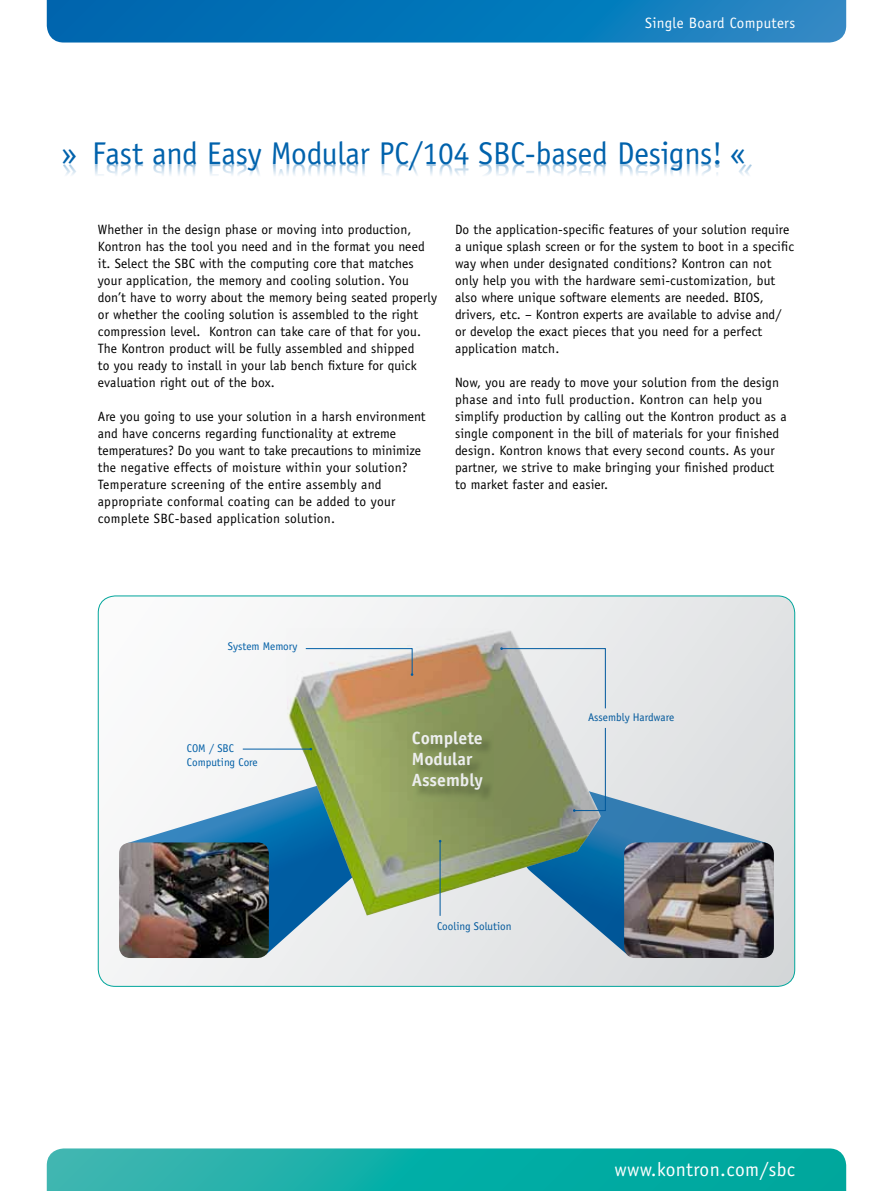
<style>
.page{position:relative;width:893px;height:1191px;background:#fff}
.page>*{position:absolute;margin:0;border:0;box-sizing:border-box;transform-origin:0 0}
.t1{font:31.5px "Officina Sans";letter-spacing:-.005em;color:#0062ac}
.t2{font:19.5px "Officina Sans";letter-spacing:.02em;color:#fff}
.t3{font:700 17.7px/21.3px "Officina Sans";color:#fff}
.t4{font:15px "Officina Sans";letter-spacing:.02em;color:#fff}
.t5{font:13.5px/17px "Officina Sans";letter-spacing:.01em;color:#000}
.t6{font:11.25px/13.5px "Officina Sans";color:#0062ac}
</style>
<div class="page">
<svg style="left:98px;top:596px;width:697px;height:390px"></svg>
<svg style="left:47px;top:1148px;width:799px;height:43px;background:#15afa7"></svg>
<svg style="left:47px;top:0;width:799px;height:43px;background:#0d78ba"></svg>
<svg style="left:119px;top:628px;width:655px;height:359px;fill:#e7e9ea"></svg>
<svg style="left:497px;top:779px;width:271px;height:177px;background:#99b8ce"></svg>
<img style="left:624px;top:842px;width:150px;height:116px">
<svg style="left:127px;top:783px;width:240px;height:171px"></svg>
<img style="left:119px;top:842px;width:150px;height:116px">
<img style="left:287px;top:628px;width:314px;height:287px">
<img style="left:413px;top:732px;width:80px;height:69px">
<svg style="left:305px;top:648px;width:108px;height:28px"></svg>
<hr style="left:243px;top:749px;width:68px;height:1px;background:#0062ac">
<svg style="left:500px;top:647px;width:106px;height:62px;background:#ccd1cd"></svg>
<svg style="left:573px;top:727px;width:33px;height:85px;background:#c3cdd4"></svg>
<hr style="left:440px;top:841px;width:1px;height:74px;background:#0062ac">
<p class="t4" style="left:645px;top:14px;width:151px">Single Board Computers</p>
<h1 class="t1" style="left:62px;top:134px;width:17px">»</h1>
<h1 class="t1" style="left:92px;top:134px;width:655px">Fast and Easy Modular PC/104 SBC-based Designs! «</h1>
<p class="t5" style="left:98px;top:221px;width:341px">Whether in the design phase or moving into production, Kontron has the tool you need and in the format you need it. Select the SBC with the computing core that matches your application, the memory and cooling solution. You don’t have to worry about the memory being seated properly or whether the cooling solution is assembled to the right compression level. Kontron can take care of that for you.<br>The Kontron product will be fully assembled and shipped<br>to you ready to install in your lab bench fixture for quick evaluation right out of the box.</p>
<p class="t5" style="left:98px;top:408px;width:329px">Are you going to use your solution in a harsh environment and have concerns regarding functionality at extreme temperatures? Do you want to take precautions to minimize the negative effects of moisture within your solution?<br>Temperature screening of the entire assembly and appropriate conformal coating can be added to your complete SBC-based application solution.</p>
<p class="t5" style="left:455px;top:221px;width:341px">Do the application-specific features of your solution require a unique splash screen or for the system to boot in a specific way when under designated conditions? Kontron can not only help you with the hardware semi-customization, but also where unique software elements are needed. BIOS, drivers, etc. – Kontron experts are available to advise and/ or develop the exact pieces that you need for a perfect application match.</p>
<p class="t5" style="left:455px;top:374px;width:333px">Now, you are ready to move your solution from the design phase and into full production. Kontron can help you simplify production by calling out the Kontron product as a single component in the bill of materials for your finished design. Kontron knows that every second counts. As your partner, we strive to make bringing your finished product to market faster and easier.</p>
<p class="t6" style="left:228px;top:639px;width:71px">System Memory</p>
<p class="t6" style="left:588px;top:710px;width:88px">Assembly Hardware</p>
<p class="t6" style="left:187px;top:741px;width:72px">COM / SBC<br>Computing Core</p>
<h3 class="t3" style="left:412px;top:727px;width:73px">Complete<br>Modular<br>Assembly</h3>
<p class="t6" style="left:437px;top:919px;width:76px">Cooling Solution</p>
<h2 class="t2" style="left:614px;top:1157px;width:182px">www.kontron.com/sbc</h2>
</div>
